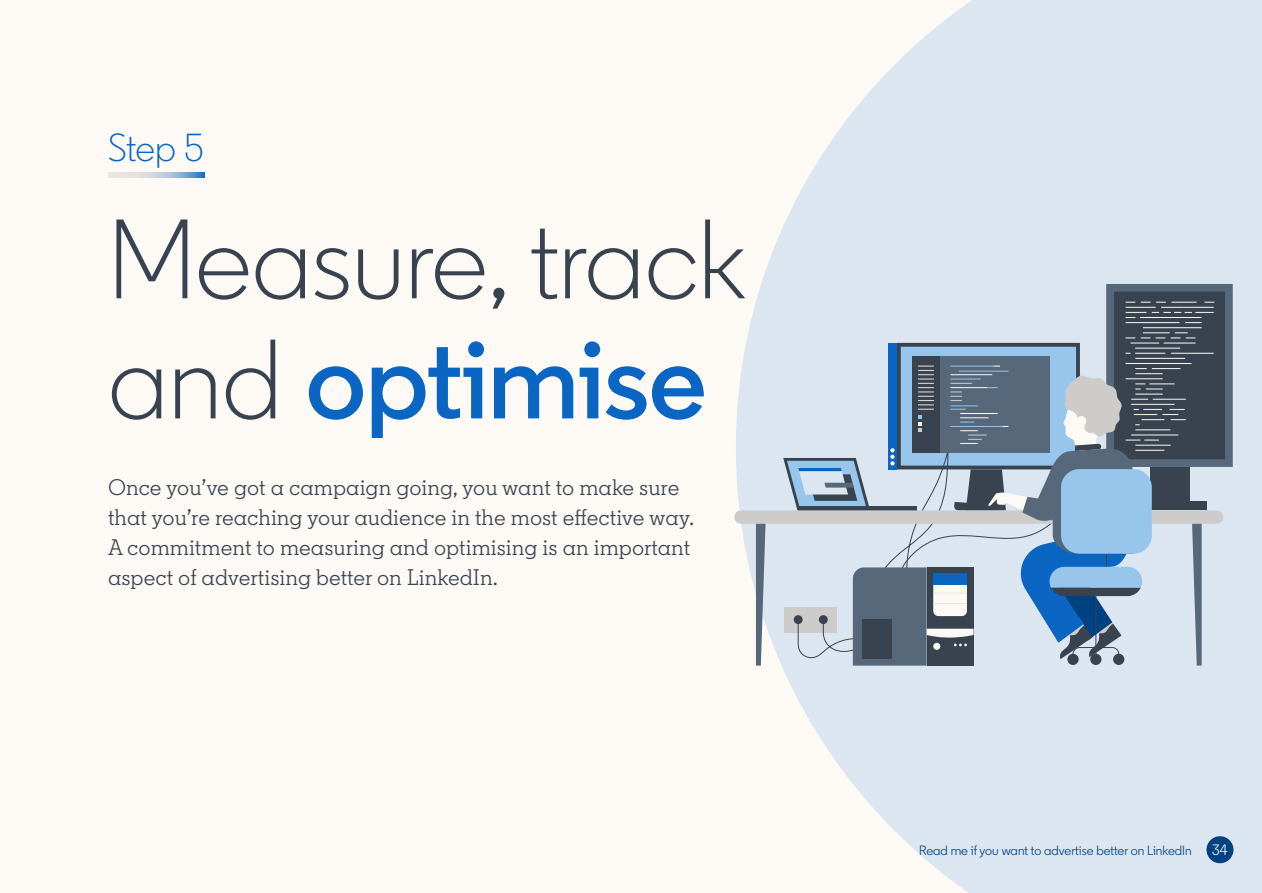
<style>
.page{position:relative;width:1262px;height:893px;background:#fff}
.page>*{position:absolute;margin:0;border:0;box-sizing:border-box;transform-origin:0 0}
.t1{font:300 112.5px/120px "Community";color:#38434f}
.t2{font:300 39px "Community";color:#0a66c2}
.t3{font:22.5px/30px "Community Slab";color:#38434f}
.t4{font:15px "Community";color:#fdfaf5}
.t5{font:13.5px "Community";letter-spacing:.005em;color:#004182}
.s1{font-weight:600;color:#0a66c2}
</style>
<div class="page">
<div style="left:0;top:0;width:1262px;height:892px;background:#fdfaf5"></div>
<svg style="left:736px;top:0;width:525px;height:892px;fill:#dce6f1"></svg>
<div style="left:1206px;top:836px;width:27px;height:27px;background:#004182;border-radius:50%"></div>
<svg style="left:108px;top:172px;width:96px;height:6px"></svg>
<div style="left:734px;top:510px;width:489px;height:13px;background:#cdcccb;border-radius:7px"></div>
<svg style="left:756px;top:523px;width:9px;height:142px"></svg>
<svg style="left:783px;top:284px;width:449px;height:381px;background:#9babbb"></svg>
<div style="left:1061px;top:469px;width:90px;height:84px;background:#98c5ec;border-radius:18px"></div>
<h2 class="t2" style="left:108px;top:124px;width:97px">Step 5</h2>
<h1 class="t1" style="left:108px;top:200px;width:638px">Measure, track and <span class="s1">optimise</span></h1>
<p class="t3" style="left:108px;top:472px;width:588px">Once you’ve got a campaign going, you want to make sure that you’re reaching your audience in the most effective way.<br>A commitment to measuring and optimising is an important aspect of advertising better on LinkedIn.</p>
<p class="t5" style="left:919px;top:841px;width:274px">Read me if you want to advertise better on LinkedIn</p>
<p class="t4" style="left:1212px;top:840px;width:17px">34</p>
</div>
